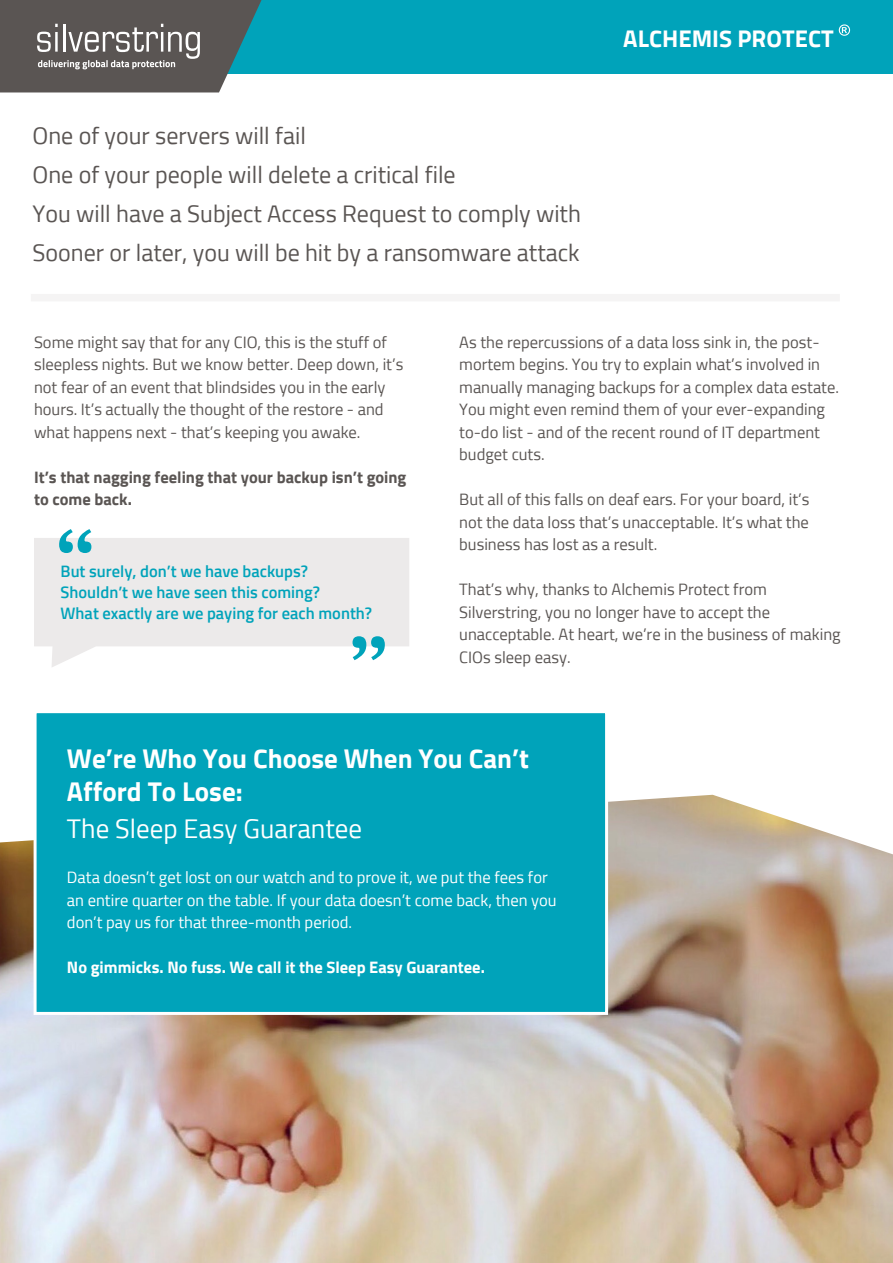
<style>
.page{position:relative;width:893px;height:1263px;background:#fff}
.page>*{position:absolute;margin:0;border:0;box-sizing:border-box;transform-origin:0 0}
.t1{font:700 27px/33px "Sunflower";color:#fff}
.t2{font:300 27px "Sunflower";color:#fff}
.t3{font:300 24px/39px "Sunflower";color:#5a5553}
.t4{font:700 24px "Sunflower";color:#fff}
.t5{font:300 16.5px/22.5px "Sunflower";color:#5a5553}
.t6{font:300 16.5px/22.5px "Sunflower";color:#fff}
.t7{font:500 16.5px/21px "Sunflower";color:#00a3ba}
.t8{font:700 16.5px/22.5px "Sunflower";color:#5a5553}
.t9{font:700 16.5px "Sunflower";color:#fff}
</style>
<div class="page">
<div style="left:0;top:0;width:893px;height:74px;background:#00a3ba"></div>
<svg style="left:0;top:0;width:261px;height:92px;background:#656968"></svg>
<svg style="left:839px;top:24px;width:11px;height:12px"></svg>
<img style="left:0;top:854px;width:893px;height:409px">
<svg style="left:0;top:794px;width:892px;height:60px"></svg>
<svg style="left:34px;top:538px;width:375px;height:129px;background:#eeeded"></svg>
<svg style="left:59px;top:529px;width:32px;height:24px"></svg>
<svg style="left:353px;top:636px;width:32px;height:24px"></svg>
<div style="left:34px;top:710px;width:574px;height:305px;background:#00a3ba;border:3px solid #fff"></div>
<div style="left:31px;top:294px;width:809px;height:7px;background:#f5f4f4"></div>
<h2 class="t3" style="left:33px;top:117px;width:550px">One of your servers will fail<br>One of your people will delete a critical file<br>You will have a Subject Access Request to comply with Sooner or later, you will be hit by a ransomware attack</h2>
<h2 class="t4" style="left:623px;top:27px;width:224px">ALCHEMIS PROTECT™</h2>
<p class="t5" style="left:34px;top:332px;width:371px">Some might say that for any CIO, this is the stuff of sleepless nights. But we know better. Deep down, it’s not fear of an event that blindsides you in the early hours. It’s actually the thought of the restore - and what happens next - that’s keeping you awake.</p>
<p class="t8" style="left:34px;top:467px;width:374px">It’s that nagging feeling that your backup isn’t going to come back.</p>
<p class="t7" style="left:61px;top:562px;width:313px">But surely, don’t we have backups?<br>Shouldn’t we have seen this coming?<br>What exactly are we paying for each month?</p>
<p class="t5" style="left:459px;top:332px;width:381px">As the repercussions of a data loss sink in, the post&shy;mortem begins. You try to explain what’s involved in manually managing backups for a complex data estate.<br>You might even remind them of your ever-expanding to-do list - and of the recent round of IT department budget cuts.</p>
<p class="t5" style="left:459px;top:489px;width:352px;text-align:justify">But all of this falls on deaf ears. For your board, it’s not the data loss that’s unacceptable. It’s what the business has lost as a result.</p>
<p class="t5" style="left:459px;top:579px;width:383px">That’s why, thanks to Alchemis Protect from Silverstring, you no longer have to accept the unacceptable. At heart, we’re in the business of making CIOs sleep easy.</p>
<h1 class="t1" style="left:67px;top:744px;width:463px">We’re Who You Choose When You Can’t<br>Afford To Lose:</h1>
<h1 class="t2" style="left:67px;top:817px;width:297px">The Sleep Easy Guarantee</h1>
<p class="t6" style="left:67px;top:867px;width:491px">Data doesn’t get lost on our watch and to prove it, we put the fees for an entire quarter on the table. If your data doesn’t come back, then you don’t pay us for that three-month period.</p>
<p class="t9" style="left:67px;top:960px;width:419px">No gimmicks. No fuss. We call it the Sleep Easy Guarantee.</p>
</div>
